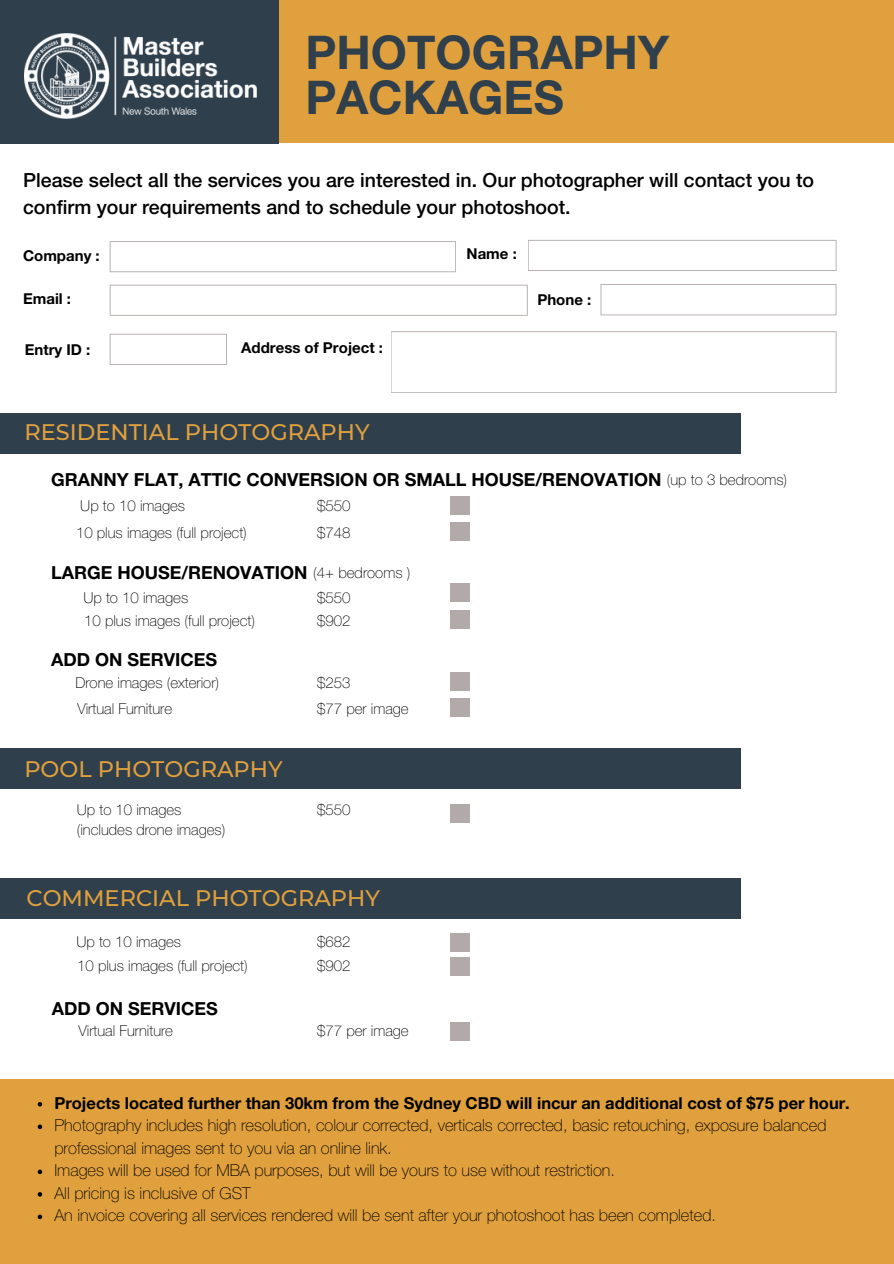
<style>
.page{position:relative;width:894px;height:1264px;background:#fff}
.page>*{position:absolute;margin:0;border:0;box-sizing:border-box;transform-origin:0 0}
.t1{font:700 46.5px/45px "Helvetica Neue";color:#2f3f4c}
.t2{font:500 22.5px "Montserrat";color:#e0a03d}
.t3{font:500 19.5px/27px "Helvetica Neue";color:#000}
.t4{font:700 18px "Helvetica Neue";color:#000}
.t5{font:100 16.5px/22.5px "Helvetica Neue";color:#000}
.t6{font:700 16.5px "Helvetica Neue";color:#000}
.t7{font:100 15px "Helvetica Neue";color:#000}
.t8{font:700 15px "Helvetica Neue";color:#000}
</style>
<div class="page">
<div style="left:276px;top:0;width:617px;height:143px;background:#e0a03d"></div>
<div style="left:0;top:0;width:278px;height:143px;background:#2f3f4c"></div>
<div style="left:0;top:1078px;width:893px;height:185px;background:#e0a03d"></div>
<div style="left:450px;top:496px;width:19px;height:18px;background:#b2aaa8"></div>
<svg style="left:528px;top:240px;width:308px;height:31px"></svg>
<svg style="left:110px;top:285px;width:417px;height:31px"></svg>
<svg style="left:110px;top:334px;width:117px;height:31px"></svg>
<img style="left:24px;top:33px;width:232px;height:85px">
<div style="left:0;top:413px;width:740px;height:41px;background:#2f3f4c"></div>
<div style="left:0;top:748px;width:740px;height:40px;background:#2f3f4c"></div>
<div style="left:0;top:877px;width:740px;height:41px;background:#2f3f4c"></div>
<svg style="left:38px;top:1102px;width:4px;height:4px"></svg>
<svg style="left:38px;top:1124px;width:4px;height:5px"></svg>
<svg style="left:38px;top:1169px;width:4px;height:5px"></svg>
<svg style="left:38px;top:1192px;width:4px;height:4px"></svg>
<svg style="left:38px;top:1214px;width:4px;height:5px"></svg>
<svg style="left:110px;top:241px;width:346px;height:31px"></svg>
<div style="left:450px;top:522px;width:19px;height:19px;background:#b2aaa8"></div>
<div style="left:450px;top:583px;width:19px;height:19px;background:#b2aaa8"></div>
<div style="left:450px;top:610px;width:19px;height:19px;background:#b2aaa8"></div>
<div style="left:450px;top:672px;width:19px;height:19px;background:#b2aaa8"></div>
<div style="left:450px;top:698px;width:19px;height:19px;background:#b2aaa8"></div>
<div style="left:450px;top:804px;width:19px;height:19px;background:#b2aaa8"></div>
<div style="left:450px;top:956px;width:19px;height:19px;background:#b2aaa8"></div>
<div style="left:450px;top:932px;width:19px;height:19px;background:#b2aaa8"></div>
<div style="left:450px;top:1021px;width:19px;height:19px;background:#b2aaa8"></div>
<svg style="left:600px;top:284px;width:236px;height:31px"></svg>
<svg style="left:391px;top:331px;width:445px;height:62px"></svg>
<h1 class="t1" style="left:305px;top:29px;width:365px">PHOTOGRAPHY<br>PACKAGES</h1>
<h4 class="t3" style="left:23px;top:166px;width:792px">Please select all the services you are interested in. Our photographer will contact you to confirm your requirements and to schedule your photoshoot.</h4>
<p class="t8" style="left:23px;top:246px;width:78px">Company :</p>
<h5 class="t8" style="left:23px;top:289px;width:49px">Email :</h5>
<h5 class="t8" style="left:25px;top:340px;width:67px">Entry ID :</h5>
<p class="t8" style="left:241px;top:339px;width:143px">Address of Project :</p>
<h5 class="t2" style="left:24px;top:418px;width:346px">RESIDENTIAL PHOTOGRAPHY</h5>
<h5 class="t8" style="left:466px;top:244px;width:52px">Name :</h5>
<p class="t8" style="left:537px;top:291px;width:55px">Phone :</p>
<p class="t4" style="left:51px;top:468px;width:612px">GRANNY FLAT, ATTIC CONVERSION OR SMALL HOUSE/RENOVATION</p>
<p class="t7" style="left:666px;top:471px;width:122px">(up to 3 bedrooms)</p>
<h5 class="t7" style="left:80px;top:497px;width:106px">Up to 10 images</h5>
<h3 class="t7" style="left:76px;top:524px;width:172px">10 plus images (full project)</h3>
<p class="t7" style="left:317px;top:497px;width:35px">$550</p>
<p class="t7" style="left:317px;top:524px;width:35px">$748</p>
<p class="t4" style="left:51px;top:562px;width:258px">LARGE HOUSE/RENOVATION</p>
<p class="t7" style="left:313px;top:564px;width:99px">(4+ bedrooms )</p>
<p class="t7" style="left:83px;top:589px;width:106px">Up to 10 images</p>
<p class="t7" style="left:84px;top:612px;width:172px">10 plus images (full project)</p>
<h3 class="t7" style="left:317px;top:589px;width:35px">$550</h3>
<p class="t7" style="left:317px;top:612px;width:35px">$902</p>
<p class="t4" style="left:51px;top:648px;width:168px">ADD ON SERVICES</p>
<p class="t7" style="left:75px;top:674px;width:145px">Drone images (exterior)</p>
<p class="t7" style="left:317px;top:674px;width:35px">$253</p>
<p class="t7" style="left:77px;top:700px;width:96px">Virtual Furniture</p>
<p class="t7" style="left:317px;top:700px;width:93px">$77 per image</p>
<h5 class="t2" style="left:24px;top:754px;width:260px">POOL PHOTOGRAPHY</h5>
<h2 class="t7" style="left:77px;top:801px;width:106px">Up to 10 images</h2>
<p class="t7" style="left:77px;top:821px;width:150px">(includes drone images)</p>
<p class="t7" style="left:317px;top:801px;width:35px">$550</p>
<h2 class="t2" style="left:26px;top:883px;width:355px">COMMERCIAL PHOTOGRAPHY</h2>
<p class="t7" style="left:317px;top:933px;width:35px">$682</p>
<p class="t7" style="left:76px;top:933px;width:106px">Up to 10 images</p>
<p class="t7" style="left:77px;top:957px;width:172px">10 plus images (full project)</p>
<p class="t4" style="left:52px;top:997px;width:168px">ADD ON SERVICES</p>
<h3 class="t7" style="left:79px;top:1021px;width:96px">Virtual Furniture</h3>
<p class="t7" style="left:317px;top:1021px;width:93px">$77 per image</p>
<h2 class="t7" style="left:317px;top:957px;width:35px">$902</h2>
<h3 class="t6" style="left:54px;top:1092px;width:796px">Projects located further than 30km from the Sydney CBD will incur an additional cost of $75 per hour.</h3>
<p class="t5" style="left:54px;top:1114px;width:773px">Photography includes high resolution, colour corrected, verticals corrected, basic retouching, exposure balanced professional images sent to you via an online link.</p>
<p class="t5" style="left:54px;top:1159px;width:562px">Images will be used for MBA purposes, but will be yours to use without restriction.</p>
<p class="t5" style="left:54px;top:1181px;width:198px">All pricing is inclusive of GST</p>
<p class="t5" style="left:54px;top:1204px;width:663px">An invoice covering all services rendered will be sent after your photoshoot has been completed.</p>
</div>
